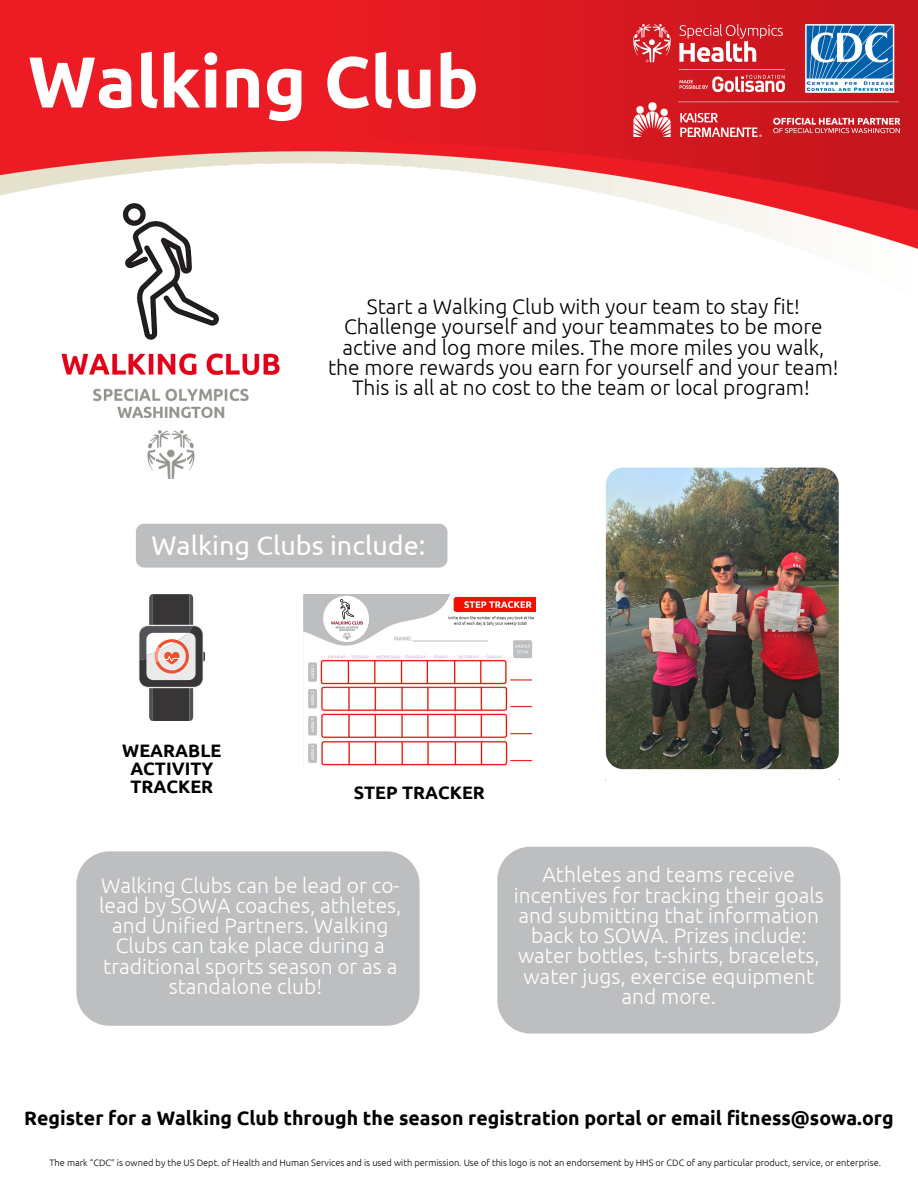
<style>
.page{position:relative;width:918px;height:1188px;background:#fff}
.page>*{position:absolute;margin:0;border:0;box-sizing:border-box;transform-origin:0 0}
.t1{font:700 72px "Ubuntu";color:#fff}
.t2{font:27px "Ubuntu";color:#fff}
.t3{font:300 21px/20.2px "Ubuntu";color:#fff;text-align:center}
.t4{font:300 21px/20.2px "Ubuntu";color:#000;text-align:center}
.t5{font:700 19.5px "Ubuntu";color:#000}
.t6{font:700 18px/18px "Ubuntu";color:#000;text-align:center}
.t7{font:300 9.3px "Ubuntu";color:#000}
</style>
<div class="page">
<img style="left:0;top:0;width:918px;height:1034px">
<img style="left:634px;top:95px;width:268px;height:42px">
<img style="left:634px;top:25px;width:166px;height:73px">
<img style="left:806px;top:25px;width:91px;height:67px">
<div style="left:497px;top:847px;width:343px;height:186px;background:#bcbec0;border-radius:33px"></div>
<div style="left:76px;top:851px;width:344px;height:175px;background:#bcbec0;border-radius:33px"></div>
<img style="left:61px;top:203px;width:219px;height:276px">
<svg style="left:139px;top:594px;width:66px;height:127px"></svg>
<img style="left:590px;top:452px;width:265px;height:333px">
<img style="left:303px;top:594px;width:232px;height:174px">
<div style="left:325px;top:598px;width:44px;height:44px;background:#fff;border-radius:50%"></div>
<img style="left:331px;top:600px;width:32px;height:39px">
<div style="left:136px;top:524px;width:311px;height:44px;background:#bcbec0;border-radius:8px"></div>
<p class="t1" style="left:28px;top:40px;width:453px">Walking Club</p>
<p class="t4" style="left:328px;top:296px;width:512px">Start a Walking Club with your team to stay fit!<br>Challenge yourself and your teammates to be more active and log more miles. The more miles you walk, the more rewards you earn for yourself and your team!<br>This is all at no cost to the team or local program!</p>
<p class="t2" style="left:152px;top:530px;width:275px">Walking Clubs include:</p>
<p class="t6" style="left:122px;top:741px;width:101px">WEARABLE<br>ACTIVITY<br>TRACKER</p>
<p class="t6" style="left:354px;top:783px;width:133px">STEP TRACKER</p>
<p class="t3" style="left:99px;top:875px;width:304px">Walking Clubs can be lead or co&shy;lead by SOWA coaches, athletes, and Unified Partners. Walking<br>Clubs can take place during a traditional sports season or as a standalone club!</p>
<p class="t3" style="left:514px;top:864px;width:312px">Athletes and teams receive incentives for tracking their goals and submitting that information back to SOWA. Prizes include: water bottles, t-shirts, bracelets, water jugs, exercise equipment and more.</p>
<p class="t5" style="left:24px;top:1107px;width:871px">Register for a Walking Club through the season registration portal or email fitness@sowa.org</p>
<p class="t7" style="left:50px;top:1157px;width:833px">The mark “CDC” is owned by the US Dept. of Health and Human Services and is used with permission. Use of this logo is not an endorsement by HHS or CDC of any particular product, service, or enterprise.</p>
</div>
